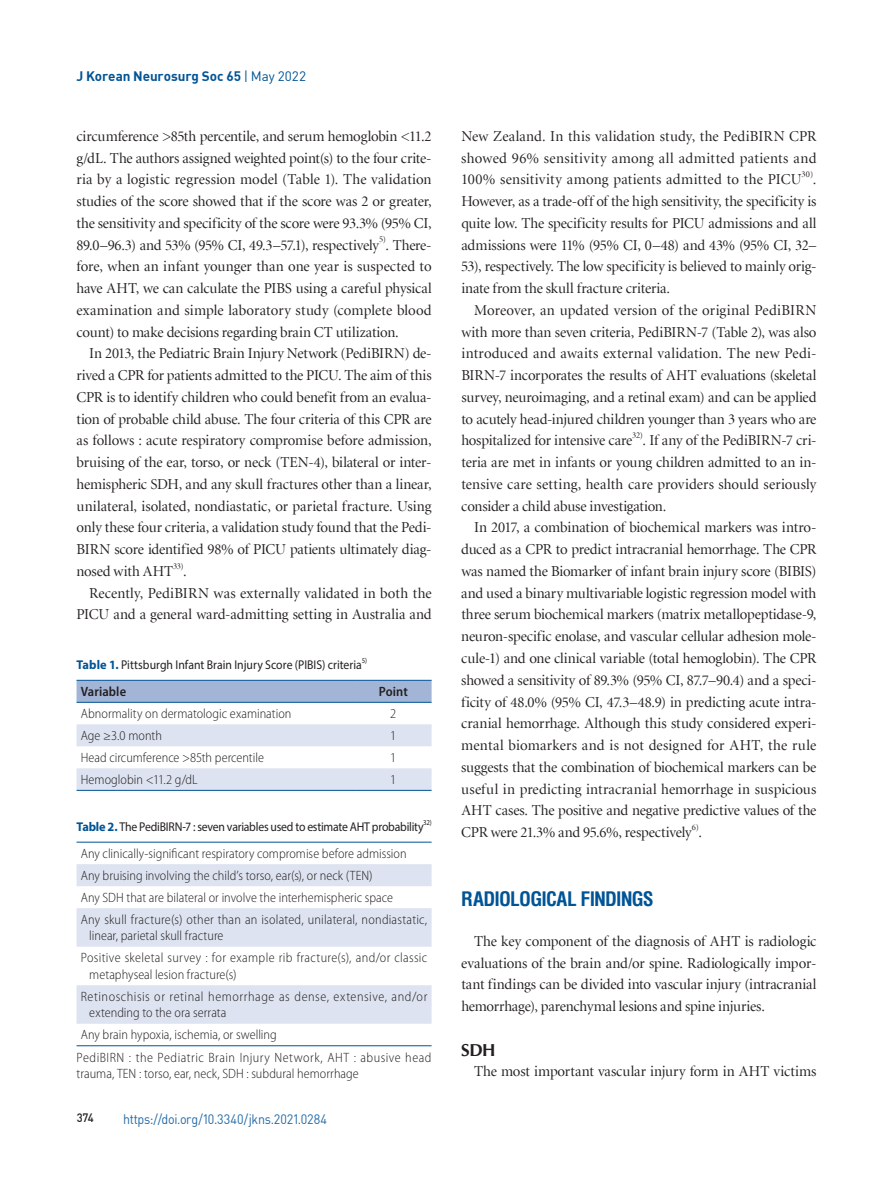
<style>
.page{position:relative;width:893px;height:1191px;background:#fff}
.page>*{position:absolute;margin:0;border:0;box-sizing:border-box;transform-origin:0 0}
.t1{font:700 condensed 19.5px "Helvetica";letter-spacing:-.04em;color:#005495}
.t2{font:700 17.25px "Optima";color:#231f20}
.t3{font:15px/21.8px "Minion LT Display";letter-spacing:-.005em;color:#231f20;text-align:justify}
.t4{font:300 semi-condensed 13.5px/22px "Myriad Pro";letter-spacing:.005em;color:#231f20}
.t5{font:300 semi-condensed 13.5px/22px "Myriad Pro";letter-spacing:.035em;color:#231f20}
.t6{font:13.5px "DIN";letter-spacing:-.015em;color:#2369a5;scale:.93 1}
.t7{font:700 13.5px "DIN";letter-spacing:-.005em;color:#005495}
.t8{font:600 semi-condensed 13.5px "Myriad Pro";letter-spacing:.005em;color:#231f20}
.t9{font:12.75px "Myriad Pro";letter-spacing:-.01em;color:#231f20;scale:.92 1}
.t10{font:12px "Dinmed";color:#231f20;scale:.93 1}
.t11{font:8.7px "Minion LT Display";color:#231f20}
.t12{font:7.5px "Myriad Pro";color:#231f20;scale:.92 1}
.s1{font-weight:400}
.s2{font-weight:700;color:#005495}
</style>
<div class="page">
<div style="left:77px;top:681px;width:355px;height:21px;background:#a3b5d6"></div>
<svg style="left:77px;top:724px;width:355px;height:66px"></svg>
<hr style="left:77px;top:680px;width:278px;height:1px;background:#005495">
<hr style="left:355px;top:680px;width:77px;height:1px;background:#005495">
<hr style="left:77px;top:702px;width:278px;height:1px;background:#005495">
<hr style="left:355px;top:702px;width:77px;height:1px;background:#005495">
<hr style="left:77px;top:790px;width:278px;height:1px;background:#005495">
<hr style="left:355px;top:790px;width:77px;height:1px;background:#005495">
<svg style="left:77px;top:864px;width:355px;height:159px;fill:#dde3f0"></svg>
<hr style="left:77px;top:841px;width:355px;height:1px;background:#005495">
<hr style="left:77px;top:1045px;width:355px;height:1px;background:#005495">
<p class="t7" style="left:76px;top:68px;width:231px">J Korean Neurosurg Soc 65 <span class="s1">| May 2022</span></p>
<p class="t3" style="left:76px;top:126px;width:357px">circumference &gt;85th percentile, and serum hemoglobin &lt;11.2 g/dL. The authors assigned weighted point(s) to the four crite&shy;ria by a logistic regression model (Table 1). The validation studies of the score showed that if the score was 2 or greater, the sensitivity and specificity of the score were 93.3% (95% CI, 89.0–96.3) and 53% (95% CI, 49.3–57.1), respectively . There-</p>
<p class="t11" style="left:379px;top:235px;width:8px">5)</p>
<p class="t3" style="left:76px;top:256px;width:357px">fore, when an infant younger than one year is suspected to have AHT, we can calculate the PIBS using a careful physical examination and simple laboratory study (complete blood count) to make decisions regarding brain CT utilization.</p>
<p class="t3" style="left:76px;top:343px;width:357px;text-indent:13px">In 2013, the Pediatric Brain Injury Network (PediBIRN) de&shy;rived a CPR for patients admitted to the PICU. The aim of this CPR is to identify children who could benefit from an evalua&shy;tion of probable child abuse. The four criteria of this CPR are as follows : acute respiratory compromise before admission, bruising of the ear, torso, or neck (TEN-4), bilateral or inter&shy;hemispheric SDH, and any skull fractures other than a linear, unilateral, isolated, nondiastatic, or parietal fracture. Using only these four criteria, a validation study found that the Pedi-BIRN score identified 98% of PICU patients ultimately diag&shy;nosed with AHT</p>
<p class="t11" style="left:173px;top:561px;width:12px">33)</p>
<p class="t3" style="left:183px;top:561px;width:5px">.</p>
<p class="t3" style="left:89px;top:582px;width:344px">Recently, PediBIRN was externally validated in both the</p>
<p class="t3" style="left:76px;top:604px;width:357px">PICU and a general ward-admitting setting in Australia and</p>
<p class="t9" style="left:77px;top:656px;width:312px"><span class="s2">Table 1.</span> Pittsburgh Infant Brain Injury Score (PIBIS) criteria</p>
<p class="t12" style="left:362px;top:656px;width:7px">5)</p>
<p class="t8" style="left:81px;top:683px;width:47px">Variable</p>
<p class="t8" style="left:379px;top:683px;width:31px">Point</p>
<p class="t4" style="left:81px;top:702px;width:212px">Abnormality on dermatologic examination</p>
<p class="t4" style="left:390px;top:702px;width:8px">2</p>
<p class="t4" style="left:81px;top:724px;width:83px">Age ≥3.0 month</p>
<p class="t4" style="left:390px;top:724px;width:8px">1</p>
<p class="t4" style="left:81px;top:746px;width:185px">Head circumference &gt;85th percentile</p>
<p class="t4" style="left:390px;top:746px;width:8px">1</p>
<p class="t4" style="left:81px;top:768px;width:119px">Hemoglobin &lt;11.2 g/dL</p>
<p class="t4" style="left:390px;top:768px;width:8px">1</p>
<p class="t9" style="left:77px;top:818px;width:379px"><span class="s2">Table 2.</span> The PediBIRN-7 : seven variables used to estimate AHT probability</p>
<p class="t12" style="left:423px;top:817px;width:11px">32)</p>
<p class="t4" style="left:81px;top:842px;width:348px">Any clinically-significant respiratory compromise before admission Any bruising involving the child’s torso, ear(s), or neck (TEN)<br>Any SDH that are bilateral or involve the interhemispheric space<br>Any skull fracture(s) other than an isolated, unilateral, nondiastatic,</p>
<p class="t4" style="left:81px;top:924px;width:348px;text-indent:9px">linear, parietal skull fracture<br>Positive skeletal survey : for example rib fracture(s), and/or classic</p>
<p class="t5" style="left:81px;top:963px;width:348px;text-indent:9px">metaphyseal lesion fracture(s)<br>Retinoschisis or retinal hemorrhage as dense, extensive, and/or</p>
<p class="t4" style="left:89px;top:1001px;width:139px">extending to the ora serrata</p>
<p class="t4" style="left:81px;top:1023px;width:198px">Any brain hypoxia, ischemia, or swelling</p>
<p class="t5" style="left:77px;top:1046px;width:356px">PediBIRN : the Pediatric Brain Injury Network, AHT : abusive head</p>
<p class="t4" style="left:77px;top:1062px;width:284px">trauma, TEN : torso, ear, neck, SDH : subdural hemorrhage</p>
<p class="t10" style="left:77px;top:1109px;width:20px">374</p>
<p class="t6" style="left:123px;top:1110px;width:221px">https://doi.org/10.3340/jkns.2021.0284</p>
<p class="t3" style="left:461px;top:126px;width:357px">New Zealand. In this validation study, the PediBIRN CPR showed 96% sensitivity among all admitted patients and 100% sensitivity among patients admitted to the PICU</p>
<p class="t11" style="left:801px;top:170px;width:13px">30)</p>
<p class="t3" style="left:461px;top:169px;width:357px;text-indent:352px">.<br>However, as a trade-off of the high sensitivity, the specificity is quite low. The specificity results for PICU admissions and all admissions were 11% (95% CI, 0–48) and 43% (95% CI, 32– 53), respectively. The low specificity is believed to mainly orig&shy;inate from the skull fracture criteria.</p>
<p class="t3" style="left:461px;top:300px;width:357px;text-indent:13px">Moreover, an updated version of the original PediBIRN with more than seven criteria, PediBIRN-7 (Table 2), was also introduced and awaits external validation. The new Pedi-BIRN-7 incorporates the results of AHT evaluations (skeletal survey, neuroimaging, and a retinal exam) and can be applied to acutely head-injured children younger than 3 years who are hospitalized for intensive care</p>
<p class="t11" style="left:632px;top:431px;width:12px">32)</p>
<p class="t3" style="left:461px;top:430px;width:357px;text-indent:181px">. If any of the PediBIRN-7 cri&shy;teria are met in infants or young children admitted to an in&shy;tensive care setting, health care providers should seriously consider a child abuse investigation.</p>
<p class="t3" style="left:461px;top:517px;width:357px;text-indent:13px">In 2017, a combination of biochemical markers was intro&shy;duced as a CPR to predict intracranial hemorrhage. The CPR was named the Biomarker of infant brain injury score (BIBIS) and used a binary multivariable logistic regression model with three serum biochemical markers (matrix metallopeptidase-9, neuron-specific enolase, and vascular cellular adhesion mole&shy;cule-1) and one clinical variable (total hemoglobin). The CPR showed a sensitivity of 89.3% (95% CI, 87.7–90.4) and a speci&shy;ficity of 48.0% (95% CI, 47.3–48.9) in predicting acute intra&shy;cranial hemorrhage. Although this study considered experi&shy;mental biomarkers and is not designed for AHT, the rule suggests that the combination of biochemical markers can be useful in predicting intracranial hemorrhage in suspicious AHT cases. The positive and negative predictive values of the CPR were 21.3% and 95.6%, respectively</p>
<p class="t11" style="left:692px;top:822px;width:9px">6)</p>
<p class="t3" style="left:698px;top:822px;width:5px">.</p>
<h1 class="t1" style="left:461px;top:886px;width:194px">RADIOLOGICAL FINDINGS</h1>
<p class="t3" style="left:461px;top:930px;width:357px;text-indent:13px">The key component of the diagnosis of AHT is radiologic evaluations of the brain and/or spine. Radiologically impor&shy;tant findings can be divided into vascular injury (intracranial hemorrhage), parenchymal lesions and spine injuries.</p>
<p class="t2" style="left:461px;top:1039px;width:36px">SDH</p>
<p class="t3" style="left:474px;top:1061px;width:344px">The most important vascular injury form in AHT victims</p>
</div>
